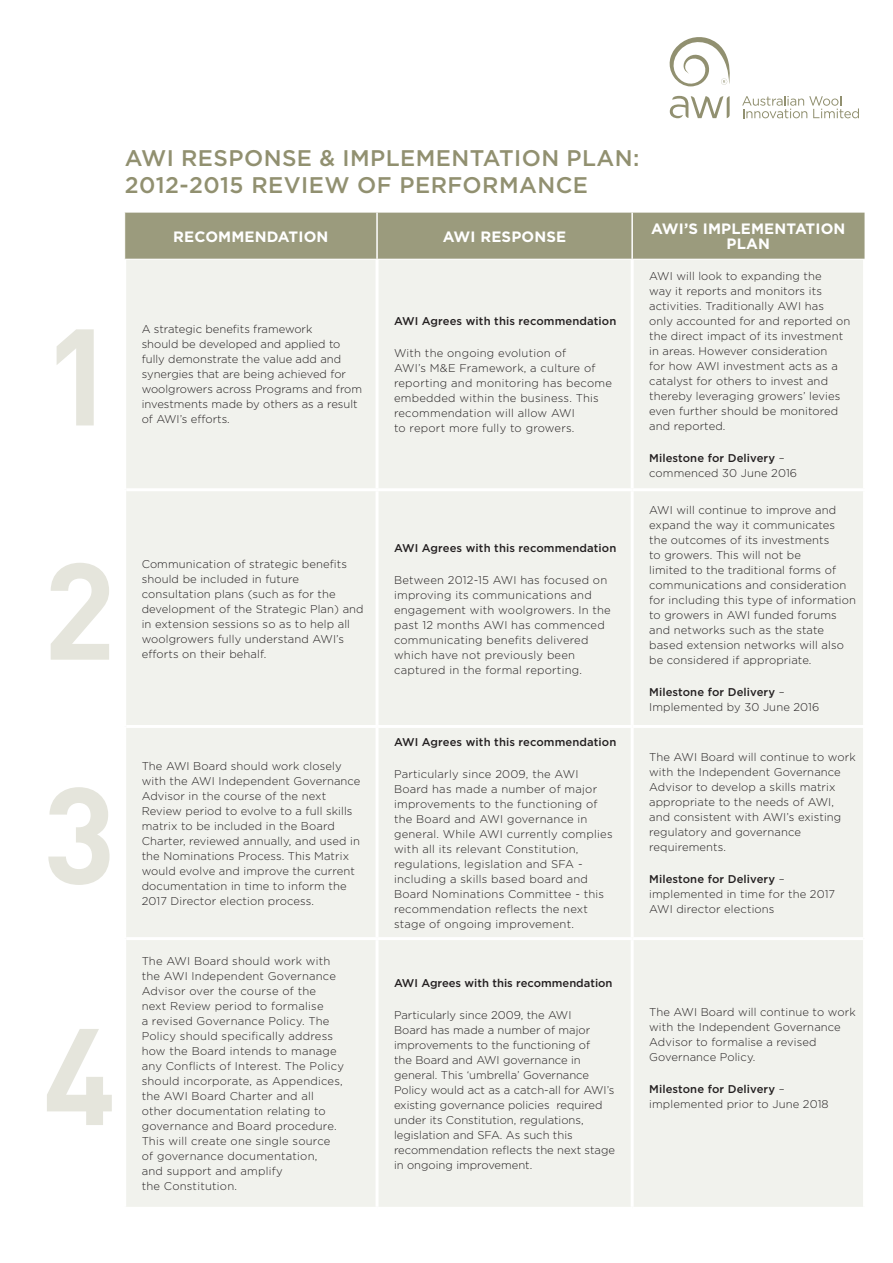
<style>
.page{position:relative;width:893px;height:1263px;background:#fff}
.page>*{position:absolute;margin:0;border:0;box-sizing:border-box;transform-origin:0 0}
.t1{font:700 135px "DINOT";color:#e5e5dc}
.t2{font:500 22.65px/27.2px "Gotham";letter-spacing:.02em;color:#919070}
.t3{font:700 15px/15px "Gotham";letter-spacing:.01em;color:#fff;text-align:center}
.t4{font:300 11.25px/15px "Gotham";letter-spacing:.01em;color:#231f20}
.t5{font:500 11.25px/15px "Gotham";letter-spacing:.01em;color:#231f20}
.s1{font-weight:300}
.s2{font-weight:500}
</style>
<div class="page">
<svg style="left:742px;top:96px;width:117px;height:22px"></svg>
<svg style="left:670px;top:96px;width:60px;height:22px"></svg>
<svg style="left:669px;top:37px;width:61px;height:50px"></svg>
<div style="left:125px;top:213px;width:739px;height:46px;background:#9b9b7d"></div>
<div style="left:126px;top:260px;width:737px;height:947px;background:#f1f2ed"></div>
<hr style="left:376px;top:260px;width:3px;height:228px;background:#fff">
<hr style="left:631px;top:260px;width:3px;height:228px;background:#fff">
<hr style="left:126px;top:488px;width:251px;height:3px;background:#fff">
<hr style="left:377px;top:488px;width:255px;height:3px;background:#fff">
<hr style="left:376px;top:491px;width:3px;height:234px;background:#fff">
<hr style="left:632px;top:488px;width:234px;height:3px;background:#fff">
<hr style="left:631px;top:491px;width:3px;height:234px;background:#fff">
<hr style="left:126px;top:725px;width:251px;height:3px;background:#fff">
<hr style="left:377px;top:725px;width:255px;height:3px;background:#fff">
<hr style="left:376px;top:728px;width:3px;height:209px;background:#fff">
<hr style="left:632px;top:725px;width:234px;height:3px;background:#fff">
<hr style="left:631px;top:728px;width:3px;height:209px;background:#fff">
<hr style="left:376px;top:940px;width:3px;height:267px;background:#fff">
<hr style="left:631px;top:940px;width:3px;height:267px;background:#fff">
<hr style="left:126px;top:937px;width:251px;height:3px;background:#fff">
<hr style="left:377px;top:937px;width:255px;height:3px;background:#fff">
<hr style="left:632px;top:937px;width:231px;height:3px;background:#fff">
<hr style="left:376px;top:213px;width:2px;height:46px;background:#fff">
<hr style="left:631px;top:213px;width:2px;height:46px;background:#fff">
<p class="t2" style="left:125px;top:144px;width:516px">AWI RESPONSE &amp; IMPLEMENTATION PLAN:<br>2012-2015 REVIEW OF PERFORMANCE</p>
<p class="t3" style="left:173px;top:229px;width:157px">RECOMMENDATION</p>
<p class="t3" style="left:443px;top:229px;width:125px">AWI RESPONSE</p>
<p class="t3" style="left:651px;top:221px;width:196px">AWI’S IMPLEMENTATION<br>PLAN</p>
<p class="t1" style="left:43px;top:288px;width:75px">1</p>
<p class="t4" style="left:142px;top:322px;width:222px">A strategic benefits framework<br>should be developed and applied to fully demonstrate the value add and synergies that are being achieved for woolgrowers across Programs and from investments made by others as a result of AWI’s efforts.</p>
<p class="t1" style="left:43px;top:523px;width:75px">2</p>
<p class="t4" style="left:142px;top:556px;width:223px">Communication of strategic benefits should be included in future consultation plans (such as for the development of the Strategic Plan) and in extension sessions so as to help all woolgrowers fully understand AWI’s efforts on their behalf.</p>
<p class="t1" style="left:43px;top:747px;width:75px">3</p>
<p class="t1" style="left:43px;top:988px;width:75px">4</p>
<p class="t4" style="left:142px;top:758px;width:220px">The AWI Board should work closely with the AWI Independent Governance Advisor in the course of the next Review period to evolve to a full skills matrix to be included in the Board Charter, reviewed annually, and used in the Nominations Process. This Matrix would evolve and improve the current documentation in time to inform the 2017 Director election process.</p>
<p class="t4" style="left:142px;top:954px;width:204px">The AWI Board should work with the AWI Independent Governance<br>Advisor over the course of the<br>next Review period to formalise<br>a revised Governance Policy. The<br>Policy should specifically address how the Board intends to manage any Conflicts of Interest. The Policy should incorporate, as Appendices, the AWI Board Charter and all other documentation relating to governance and Board procedure.<br>This will create one single source of governance documentation,<br>and support and amplify<br>the Constitution.</p>
<p class="t5" style="left:394px;top:313px;width:224px">AWI Agrees with this recommendation</p>
<p class="t4" style="left:394px;top:345px;width:219px">With the ongoing evolution of<br>AWI’s M&amp;E Framework, a culture of reporting and monitoring has become embedded within the business. This recommendation will allow AWI<br>to report more fully to growers.</p>
<p class="t5" style="left:394px;top:540px;width:224px">AWI Agrees with this recommendation</p>
<p class="t4" style="left:394px;top:572px;width:218px">Between 2012-15 AWI has focused on improving its communications and engagement with woolgrowers. In the past 12 months AWI has commenced communicating benefits delivered which have not previously been captured in the formal reporting.</p>
<p class="t5" style="left:394px;top:734px;width:224px">AWI Agrees with this recommendation</p>
<p class="t4" style="left:394px;top:766px;width:220px">Particularly since 2009, the AWI Board has made a number of major improvements to the functioning of the Board and AWI governance in general. While AWI currently complies with all its relevant Constitution, regulations, legislation and SFA - including a skills based board and Board Nominations Committee - this recommendation reflects the next stage of ongoing improvement.</p>
<p class="t4" style="left:649px;top:268px;width:203px">AWI will look to expanding the<br>way it reports and monitors its activities. Traditionally AWI has only accounted for and reported on the direct impact of its investment in areas. However consideration<br>for how AWI investment acts as a catalyst for others to invest and thereby leveraging growers’ levies even further should be monitored and reported.</p>
<p class="t5" style="left:649px;top:450px;width:150px">Milestone for Delivery <span class="s1">– commenced 30 June 2016</span></p>
<p class="t4" style="left:649px;top:502px;width:208px">AWI will continue to improve and expand the way it communicates the outcomes of its investments<br>to growers. This will not be<br>limited to the traditional forms of communications and consideration for including this type of information to growers in AWI funded forums and networks such as the state based extension networks will also be considered if appropriate.</p>
<p class="t4" style="left:649px;top:684px;width:172px"><span class="s2">Milestone for Delivery</span> –<br>Implemented by 30 June 2016</p>
<p class="t4" style="left:649px;top:749px;width:208px">The AWI Board will continue to work with the Independent Governance<br>Advisor to develop a skills matrix appropriate to the needs of AWI, and consistent with AWI’s existing regulatory and governance requirements.</p>
<p class="t4" style="left:649px;top:871px;width:187px"><span class="s2">Milestone for Delivery</span> – implemented in time for the 2017<br>AWI director elections</p>
<p class="t5" style="left:394px;top:975px;width:220px">AWI Agrees with this recommendation</p>
<p class="t4" style="left:394px;top:1007px;width:223px">Particularly since 2009, the AWI<br>Board has made a number of major improvements to the functioning of<br>the Board and AWI governance in general. This ‘umbrella’ Governance Policy would act as a catch-all for AWI’s existing governance policies required under its Constitution, regulations, legislation and SFA. As such this recommendation reflects the next stage in ongoing improvement.</p>
<p class="t4" style="left:649px;top:1004px;width:208px">The AWI Board will continue to work with the Independent Governance<br>Advisor to formalise a revised<br>Governance Policy.</p>
<p class="t4" style="left:649px;top:1081px;width:181px"><span class="s2">Milestone for Delivery</span> – implemented prior to June 2018</p>
</div>
